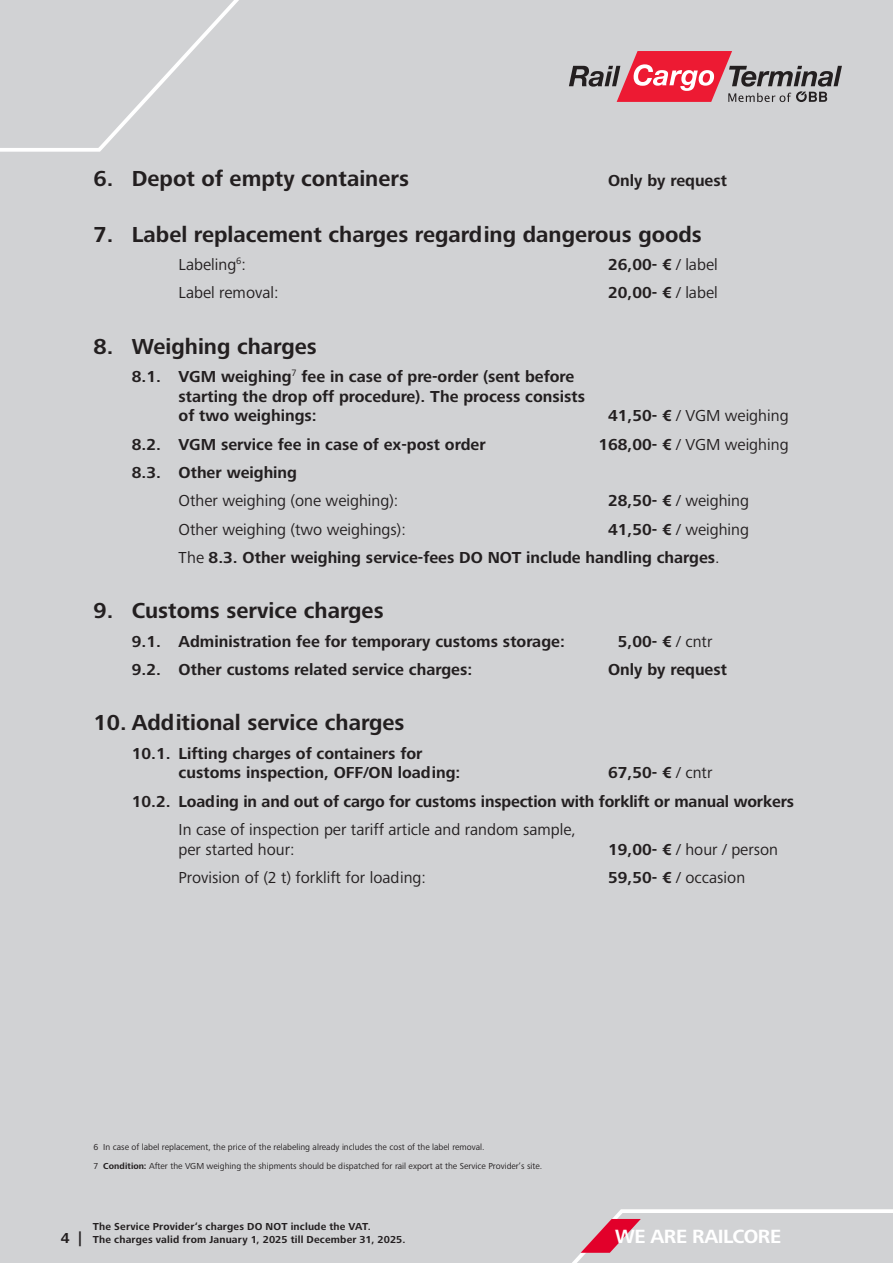
<style>
.page{position:relative;width:893px;height:1263px;background:#d1d2d4}
.page>*{position:absolute;margin:0;border:0;box-sizing:border-box;transform-origin:0 0}
.X{font:700 22.5px "Frutiger Next Pro";color:#231f20}
.t1{font:700 19.95px "Frutiger Next Pro";letter-spacing:-.02em;color:#fff}
.X_x{font:700 16.5px/19.8px "Frutiger Next Pro";color:#231f20}
.X_x__szövegtörzs{font:16.5px/19.8px "Frutiger Next Pro";color:#231f20}
.X_x__szövegtörzs-2{font:700 16.5px "Frutiger Next Pro";color:#231f20}
.külön_megállapodás{font:700 16.5px "Frutiger Next Pro";color:#231f20}
.X_x-2{font:16.5px "Frutiger Next Pro";color:#231f20}
.X-2{font:700 16.5px "Frutiger Next Pro";color:#231f20}
.t2{font:700 10.5px/13.5px "Frutiger Next Pro";letter-spacing:.015em;color:#231f20;text-align:center}
.t3{font:9px "Frutiger Next Pro";color:#231f20}
.s1{font-weight:400}
.s2{font-weight:700}
.s3{font-size:15px}
</style>
<div class="page">
<svg style="left:0;top:0;width:239px;height:152px"></svg>
<svg style="left:572px;top:1209px;width:321px;height:54px"></svg>
<svg style="left:569px;top:51px;width:273px;height:51px"></svg>
<p class="X" style="left:94px;top:166px;width:317px">6. Depot of empty containers</p>
<p class="X-2" style="left:608px;top:171px;width:120px">Only by request</p>
<p class="X" style="left:94px;top:221px;width:610px">7. Label replacement charges regarding dangerous goods</p>
<p class="X_x__szövegtörzs" style="left:179px;top:255px;width:69px">Labeling<sup>6</sup>:</p>
<p class="X_x__szövegtörzs-2" style="left:608px;top:255px;width:111px">26,00- € <span class="s1">/ label</span></p>
<p class="X_x__szövegtörzs" style="left:179px;top:283px;width:102px">Label removal:</p>
<p class="X_x__szövegtörzs-2" style="left:608px;top:283px;width:111px">20,00- € <span class="s1">/ label</span></p>
<p class="X" style="left:94px;top:333px;width:225px">8. Weighing charges</p>
<p class="X_x" style="left:179px;top:366px;width:408px;text-indent:-47px">8.1. VGM weighing<sup>7</sup> fee in case of pre-order (sent before starting the drop off procedure). The process consists of two weighings:</p>
<p class="X_x-2" style="left:608px;top:406px;width:182px"><span class="s2">41,50- €</span> / VGM weighing</p>
<p class="X_x" style="left:132px;top:434px;width:355px">8.2. VGM service fee in case of ex-post order</p>
<p class="X_x-2" style="left:598px;top:435px;width:192px"><span class="s2">168,00- €</span> / VGM weighing</p>
<p class="X_x" style="left:132px;top:463px;width:167px">8.3. Other weighing</p>
<p class="X_x__szövegtörzs" style="left:179px;top:491px;width:221px">Other weighing (one weighing):</p>
<p class="X_x__szövegtörzs" style="left:608px;top:491px;width:142px"><span class="s2">28,50- €</span> / weighing</p>
<p class="X_x__szövegtörzs" style="left:179px;top:519px;width:229px">Other weighing (two weighings):</p>
<p class="X_x__szövegtörzs" style="left:608px;top:519px;width:142px"><span class="s2">41,50- €</span> / weighing</p>
<p class="X_x__szövegtörzs-2" style="left:179px;top:548px;width:543px"><span class="s1">The</span> 8.3. Other weighing service-fees DO NOT include handling charges<span class="s1">.</span></p>
<p class="X" style="left:94px;top:598px;width:292px">9. Customs service charges</p>
<p class="X_x" style="left:132px;top:631px;width:435px">9.1. Administration fee for temporary customs storage:</p>
<p class="X_x" style="left:618px;top:631px;width:96px">5,00- € <span class="s1">/ cntr</span></p>
<p class="külön_megállapodás" style="left:132px;top:660px;width:342px">9.2. Other customs related service charges:</p>
<p class="külön_megállapodás" style="left:608px;top:660px;width:120px">Only by request</p>
<p class="X" style="left:94px;top:710px;width:313px">10. Additional service charges</p>
<p class="X_x" style="left:179px;top:743px;width:283px;text-indent:-47px">10.1. Lifting charges of containers for customs inspection, OFF/ON loading:</p>
<p class="X_x" style="left:608px;top:763px;width:106px">67,50- € <span class="s1">/ cntr</span></p>
<p class="X_x" style="left:132px;top:791px;width:664px">10.2. Loading in and out of cargo for customs inspection with forklift or manual workers</p>
<p class="X_x__szövegtörzs" style="left:179px;top:819px;width:399px">In case of inspection per tariff article and random sample, per started hour:</p>
<p class="X_x__szövegtörzs" style="left:608px;top:839px;width:172px"><span class="s2">19,00- €</span> / hour / person</p>
<p class="X_x__szövegtörzs" style="left:179px;top:868px;width:249px">Provision of (2 t) forklift for loading:</p>
<p class="X_x__szövegtörzs" style="left:608px;top:868px;width:139px"><span class="s2">59,50- €</span> / occasion</p>
<p class="t3" style="left:94px;top:1142px;width:393px">6 In case of label replacement, the price of the relabeling already includes the cost of the label removal.</p>
<p class="t3" style="left:94px;top:1161px;width:450px">7 <span class="s2">Condition:</span> After the VGM weighing the shipments should be dispatched for rail export at the Service Provider’s site.</p>
<p class="t2" style="left:61px;top:1220px;width:346px">The Service Provider‘s charges DO NOT include the VAT.<br><span class="s3">4 |</span> The charges valid from January 1, 2025 till December 31, 2025.</p>
<p class="t1" style="left:615px;top:1225px;width:167px">WE ARE RAILCORE</p>
</div>
